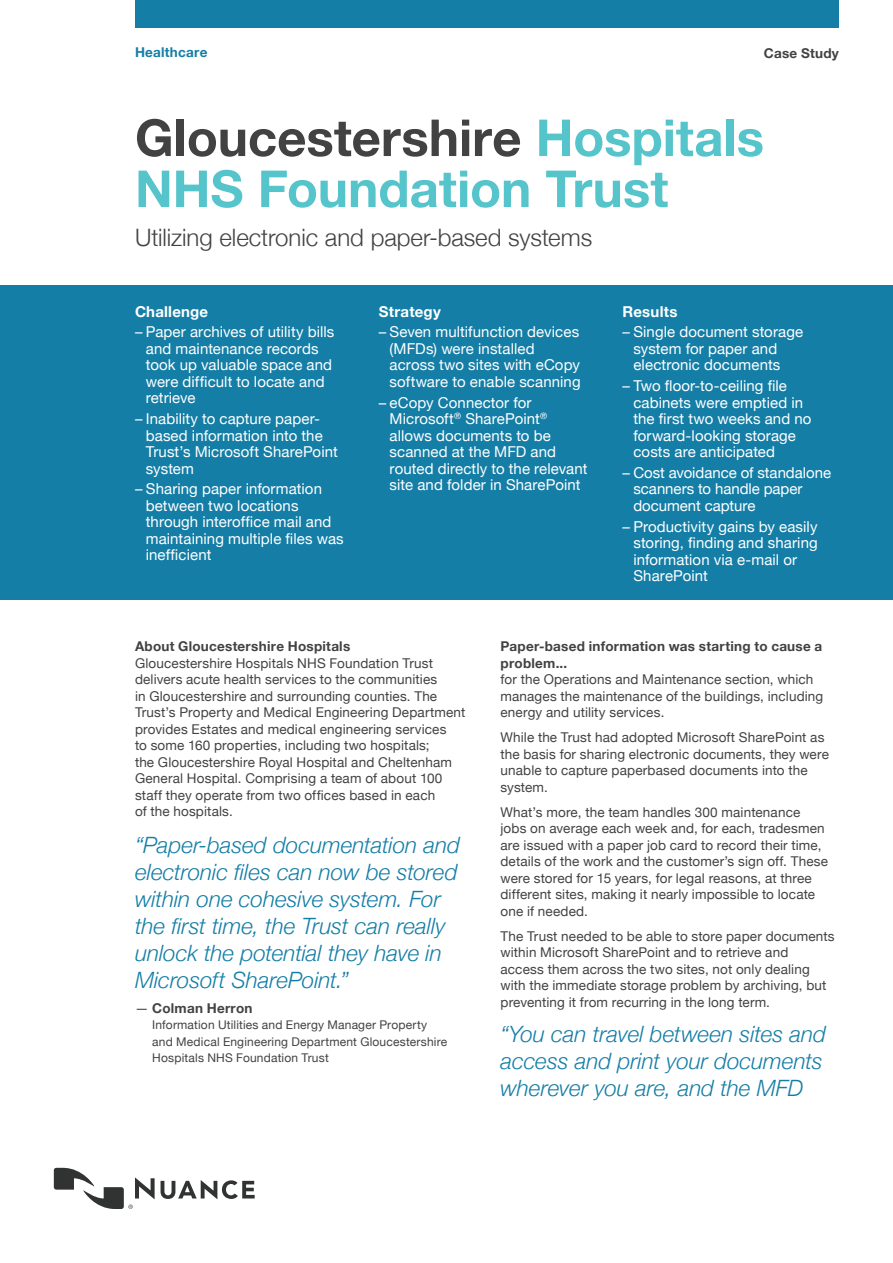
<style>
.page{position:relative;width:893px;height:1263px;background:#fff}
.page>*{position:absolute;margin:0;border:0;box-sizing:border-box;transform-origin:0 0}
.t1{font:700 51px/51px "Helvetica Neue";color:#55c4cb}
.t2{font:300 24px "Helvetica Neue";letter-spacing:-.005em;color:#434242}
.t3{font:italic 300 22.5px/27px "Helvetica Neue";letter-spacing:-.005em;color:#157ea6}
.t4{font:15px/16.5px "Helvetica Neue";letter-spacing:.005em;color:#fff}
.t5{font:700 15px "Helvetica Neue";letter-spacing:.015em;color:#fff}
.t6{font:13.5px/16.5px "Helvetica Neue";letter-spacing:.01em;color:#434242}
.t7{font:700 13.5px/16.5px "Helvetica Neue";letter-spacing:.02em;color:#434242}
.t8{font:700 13.5px "Helvetica Neue";letter-spacing:.02em;color:#157ea6}
.t9{font:12px/16.5px "Helvetica Neue";letter-spacing:.015em;color:#434242}
.s1{color:#434242}
.s2{font-weight:400}
</style>
<div class="page">
<div style="left:0;top:285px;width:893px;height:315px;background:#157ea6"></div>
<div style="left:135px;top:0;width:704px;height:27px;background:#157ea6"></div>
<svg style="left:161px;top:1180px;width:94px;height:19px"></svg>
<svg style="left:54px;top:1168px;width:101px;height:41px"></svg>
<p class="t8" style="left:135px;top:42px;width:74px">Healthcare</p>
<p class="t7" style="left:764px;top:45px;width:77px">Case Study</p>
<h1 class="t1" style="left:135px;top:114px;width:630px"><span class="s1">Gloucestershire</span> Hospitals<br>NHS Foundation Trust</h1>
<h2 class="t2" style="left:135px;top:218px;width:459px">Utilizing electronic and paper-based systems</h2>
<p class="t5" style="left:135px;top:299px;width:75px">Challenge</p>
<p class="t4" style="left:146px;top:325px;width:190px;text-indent:-11px">– Paper archives of utility bills and maintenance records took up valuable space and were difficult to locate and retrieve</p>
<p class="t4" style="left:146px;top:411px;width:193px;text-indent:-11px">– Inability to capture paper&shy;based information into the<br>Trust’s Microsoft SharePoint system</p>
<p class="t4" style="left:146px;top:482px;width:199px;text-indent:-11px">– Sharing paper information between two locations through interoffice mail and maintaining multiple files was inefficient</p>
<p class="t5" style="left:379px;top:299px;width:64px">Strategy</p>
<p class="t4" style="left:390px;top:325px;width:193px;text-indent:-11px">– Seven multifunction devices (MFDs) were installed across two sites with eCopy software to enable scanning</p>
<p class="t4" style="left:390px;top:395px;width:199px;text-indent:-11px">– eCopy Connector for<br>Microsoft<sup>®</sup> SharePoint<sup>® </sup>allows documents to be scanned at the MFD and routed directly to the relevant site and folder in SharePoint</p>
<p class="t5" style="left:623px;top:299px;width:56px">Results</p>
<p class="t4" style="left:633px;top:325px;width:171px;text-indent:-11px">– Single document storage system for paper and electronic documents</p>
<p class="t4" style="left:633px;top:378px;width:180px;text-indent:-11px">– Two floor-to-ceiling file cabinets were emptied in the first two weeks and no forward-looking storage costs are anticipated</p>
<p class="t4" style="left:633px;top:465px;width:199px;text-indent:-11px">– Cost avoidance of standalone scanners to handle paper document capture</p>
<p class="t4" style="left:633px;top:519px;width:186px;text-indent:-11px">– Productivity gains by easily storing, finding and sharing information via e-mail or<br>SharePoint</p>
<p class="t7" style="left:135px;top:638px;width:217px">About Gloucestershire Hospitals</p>
<p class="t6" style="left:135px;top:655px;width:332px">Gloucestershire Hospitals NHS Foundation Trust delivers acute health services to the communities<br>in Gloucestershire and surrounding counties. The Trust’s Property and Medical Engineering Department provides Estates and medical engineering services<br>to some 160 properties, including two hospitals;<br>the Gloucestershire Royal Hospital and Cheltenham General Hospital. Comprising a team of about 100 staff they operate from two offices based in each<br>of the hospitals.</p>
<h3 class="t3" style="left:135px;top:830px;width:326px">“Paper-based documentation and electronic files can now be stored within one cohesive system. For the first time, the Trust can really unlock the potential they have in<br>Microsoft SharePoint.”</h3>
<p class="t7" style="left:135px;top:1000px;width:119px"><span class="s2">—</span> Colman Herron</p>
<p class="t9" style="left:152px;top:1017px;width:296px">Information Utilities and Energy Manager Property and Medical Engineering Department Gloucestershire<br>Hospitals NHS Foundation Trust</p>
<p class="t7" style="left:500px;top:638px;width:323px">Paper-based information was starting to cause a problem...</p>
<p class="t6" style="left:500px;top:672px;width:324px">for the Operations and Maintenance section, which manages the maintenance of the buildings, including energy and utility services.</p>
<p class="t6" style="left:500px;top:730px;width:330px">While the Trust had adopted Microsoft SharePoint as the basis for sharing electronic documents, they were unable to capture paperbased documents into the system.</p>
<p class="t6" style="left:500px;top:804px;width:329px">What’s more, the team handles 300 maintenance jobs on average each week and, for each, tradesmen are issued with a paper job card to record their time, details of the work and the customer’s sign off. These were stored for 15 years, for legal reasons, at three different sites, making it nearly impossible to locate one if needed.</p>
<p class="t6" style="left:500px;top:928px;width:336px">The Trust needed to be able to store paper documents within Microsoft SharePoint and to retrieve and access them across the two sites, not only dealing with the immediate storage problem by archiving, but preventing it from recurring in the long term.</p>
<h3 class="t3" style="left:500px;top:1019px;width:327px">“You can travel between sites and access and print your documents wherever you are, and the MFD</h3>
</div>
